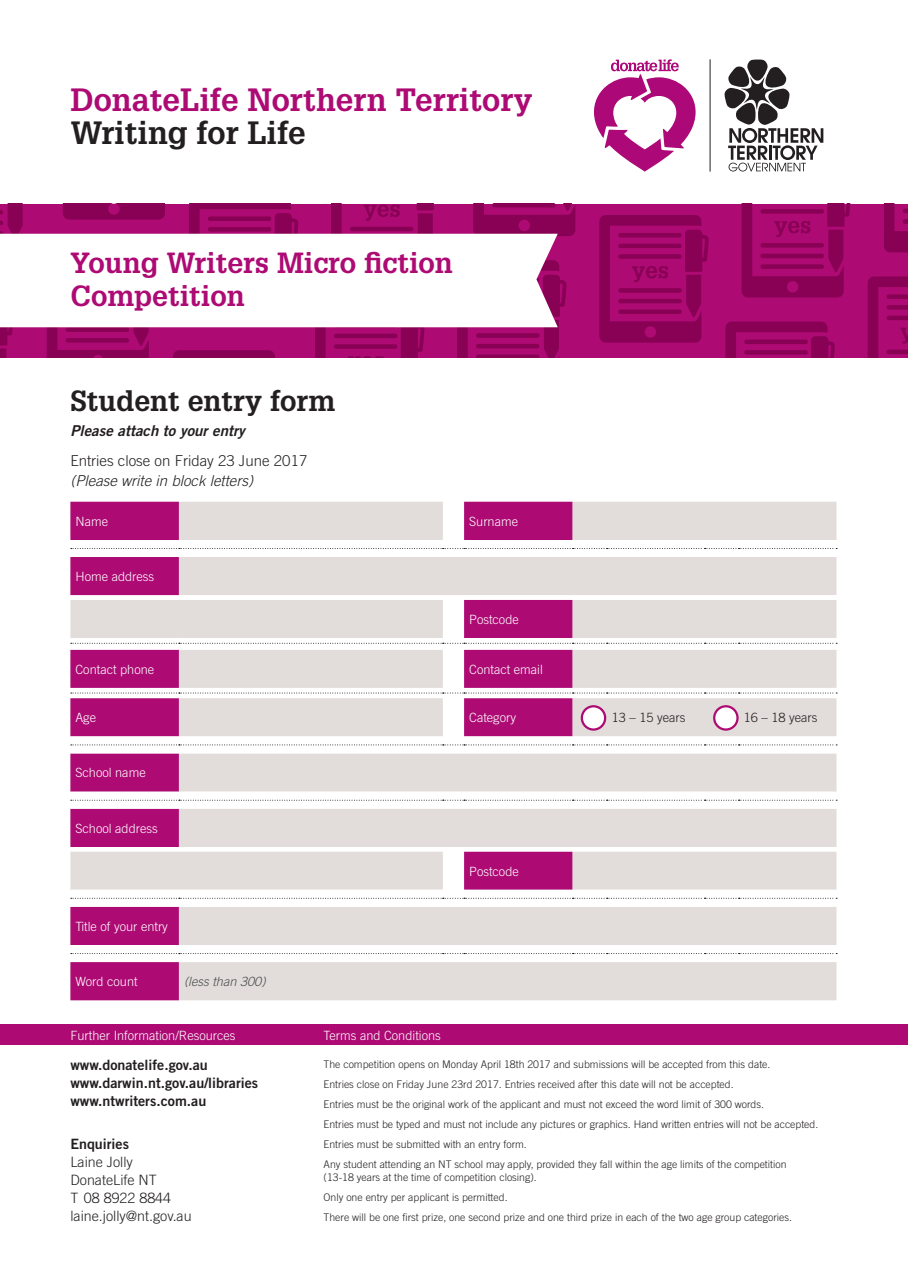
<style>
.page{position:relative;width:908px;height:1278px;background:#fff}
.page>*{position:absolute;margin:0;border:0;box-sizing:border-box;transform-origin:0 0}
.t1{font:700 31.5px/33px "Glypha";color:#ad0a74}
.t2{font:700 28.5px/33px "Glypha";color:#ad0a74}
.t3{font:700 28.5px "Glypha";color:#231f20}
.t4{font:300 15px/19.5px "Trade Gothic";color:#231f20}
.t5{font:italic 15px "Trade Gothic Bold Two";color:#231f20}
.Sub-head__level_1{font:14.25px/18px "Trade Gothic Bold Two";color:#231f20}
.Sub-head__level_1-2{font:300 14.25px/18px "Trade Gothic";color:#231f20}
.t6{font:300 12.75px "Trade Gothic";color:#fff}
.t7{font:300 12.75px "Trade Gothic";color:#231f20}
.t8{font:italic 300 12.75px "Trade Gothic";color:#4b4c4d}
.t9{font:300 10.5px/13.5px "Trade Gothic";color:#231f20}
.s1{color:#231f20}
.s2{font-style:italic}
.s3{font-family:"Trade Gothic Bold Two";font-weight:400}
</style>
<div class="page">
<div style="left:0;top:1025px;width:907px;height:20px;background:#ad0a74"></div>
<div style="left:0;top:204px;width:907px;height:153px;background:#ad0a74"></div>
<svg style="left:63px;top:204px;width:102px;height:16px;background:#8c0157"></svg>
<svg style="left:189px;top:204px;width:109px;height:30px"></svg>
<svg style="left:315px;top:327px;width:109px;height:30px"></svg>
<svg style="left:0;top:204px;width:23px;height:30px"></svg>
<svg style="left:331px;top:204px;width:109px;height:30px"></svg>
<svg style="left:457px;top:262px;width:109px;height:95px"></svg>
<svg style="left:473px;top:204px;width:102px;height:32px"></svg>
<svg style="left:599px;top:215px;width:109px;height:128px"></svg>
<svg style="left:725px;top:322px;width:109px;height:35px"></svg>
<svg style="left:884px;top:204px;width:23px;height:48px"></svg>
<svg style="left:0;top:327px;width:14px;height:30px"></svg>
<svg style="left:47px;top:327px;width:109px;height:30px"></svg>
<svg style="left:173px;top:350px;width:102px;height:7px"></svg>
<svg style="left:741px;top:204px;width:109px;height:93px"></svg>
<svg style="left:867px;top:276px;width:40px;height:81px"></svg>
<div style="left:0;top:234px;width:557px;height:93px;background:#fff"></div>
<div style="left:179px;top:962px;width:657px;height:38px;background:#e2ddda"></div>
<svg style="left:70px;top:502px;width:766px;height:38px;background:#d3a2be"></svg>
<svg style="left:70px;top:548px;width:766px;height:407px;fill:#e2ddda"></svg>
<svg style="left:179px;top:549px;width:263px;height:406px;fill:#e2ddda"></svg>
<svg style="left:71px;top:548px;width:765px;height:1px"></svg>
<svg style="left:71px;top:643px;width:765px;height:1px"></svg>
<svg style="left:71px;top:693px;width:765px;height:1px"></svg>
<svg style="left:71px;top:744px;width:765px;height:1px"></svg>
<svg style="left:71px;top:800px;width:765px;height:1px"></svg>
<svg style="left:71px;top:898px;width:765px;height:1px"></svg>
<svg style="left:71px;top:953px;width:765px;height:1px"></svg>
<svg style="left:594px;top:59px;width:101px;height:113px"></svg>
<svg style="left:724px;top:59px;width:99px;height:112px"></svg>
<hr style="left:709px;top:59px;width:1px;height:113px;background:#231f20">
<svg style="left:581px;top:706px;width:24px;height:23px"></svg>
<div style="left:580px;top:705px;width:26px;height:26px;border:2px solid #ad0a74;border-radius:50%"></div>
<svg style="left:714px;top:706px;width:23px;height:23px"></svg>
<div style="left:712px;top:705px;width:26px;height:26px;border:2px solid #ad0a74;border-radius:50%"></div>
<p class="t1" style="left:70px;top:82px;width:463px">DonateLife Northern Territory<br><span class="s1">Writing for Life</span></p>
<p class="t2" style="left:70px;top:246px;width:384px">Young Writers Micro fiction<br>Competition</p>
<p class="t3" style="left:70px;top:383px;width:266px">Student entry form</p>
<p class="t5" style="left:70px;top:421px;width:176px">Please attach to your entry</p>
<p class="t4" style="left:70px;top:451px;width:238px">Entries close on Friday 23 June 2017 <span class="s2">(Please write in block letters)</span></p>
<p class="t6" style="left:75px;top:514px;width:34px">Name</p>
<p class="t6" style="left:469px;top:514px;width:50px">Surname</p>
<p class="t6" style="left:75px;top:569px;width:80px">Home address</p>
<p class="t6" style="left:469px;top:612px;width:51px">Postcode</p>
<p class="t6" style="left:75px;top:661px;width:80px">Contact phone</p>
<p class="t6" style="left:469px;top:661px;width:75px">Contact email</p>
<p class="t6" style="left:75px;top:710px;width:22px">Age</p>
<p class="t6" style="left:469px;top:710px;width:48px">Category</p>
<p class="t7" style="left:611px;top:710px;width:75px">13 – 15 years</p>
<p class="t7" style="left:743px;top:710px;width:75px">16 – 18 years</p>
<p class="t6" style="left:75px;top:765px;width:72px">School name</p>
<p class="t6" style="left:75px;top:820px;width:84px">School address</p>
<p class="t6" style="left:75px;top:919px;width:94px">Title of your entry</p>
<p class="t6" style="left:75px;top:974px;width:64px">Word count</p>
<p class="t8" style="left:184px;top:974px;width:83px">(less than 300)</p>
<p class="t6" style="left:469px;top:863px;width:51px">Postcode</p>
<p class="t6" style="left:70px;top:1027px;width:167px">Further Information/Resources</p>
<p class="t6" style="left:323px;top:1027px;width:119px">Terms and Conditions</p>
<p class="Sub-head__level_1" style="left:70px;top:1056px;width:189px">www.donatelife.gov.au www.darwin.nt.gov.au/libraries www.ntwriters.com.au</p>
<p class="Sub-head__level_1-2" style="left:70px;top:1135px;width:123px"><span class="s3">Enquiries<br></span>Laine Jolly<br>DonateLife NT<br>T 08 8922 8844 laine.jolly@nt.gov.au</p>
<p class="t9" style="left:323px;top:1057px;width:448px">The competition opens on Monday April 18th 2017 and submissions will be accepted from this date.</p>
<p class="t9" style="left:323px;top:1077px;width:411px">Entries close on Friday June 23rd 2017. Entries received after this date will not be accepted.</p>
<p class="t9" style="left:323px;top:1097px;width:441px">Entries must be the original work of the applicant and must not exceed the word limit of 300 words.</p>
<p class="t9" style="left:323px;top:1117px;width:496px">Entries must be typed and must not include any pictures or graphics. Hand written entries will not be accepted.</p>
<p class="t9" style="left:323px;top:1137px;width:205px">Entries must be submitted with an entry form.</p>
<p class="t9" style="left:323px;top:1157px;width:464px">Any student attending an NT school may apply, provided they fall within the age limits of the competition (13-18 years at the time of competition closing).</p>
<p class="t9" style="left:323px;top:1190px;width:185px">Only one entry per applicant is permitted.</p>
<p class="t9" style="left:323px;top:1210px;width:469px">There will be one first prize, one second prize and one third prize in each of the two age group categories.</p>
</div>
